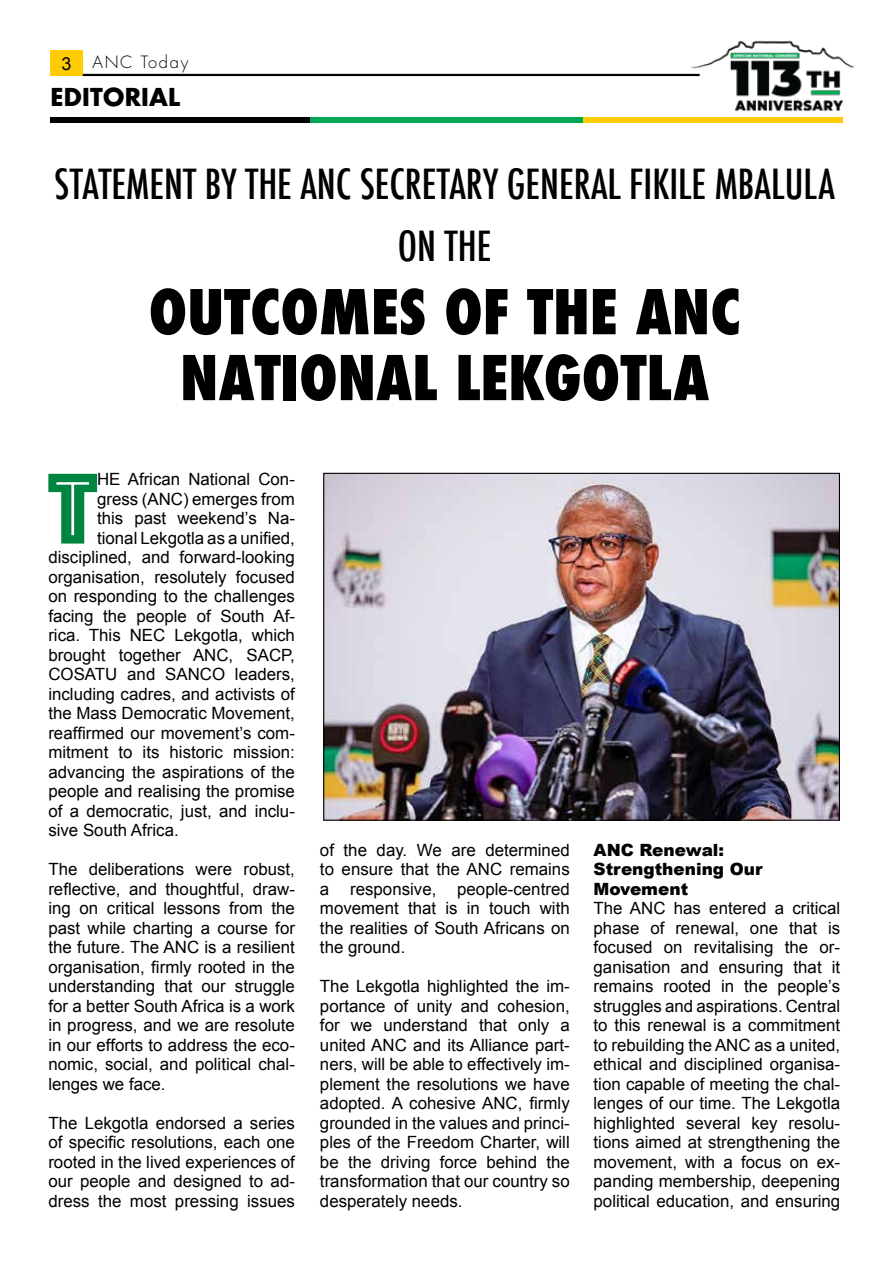
<style>
.page{position:relative;width:893px;height:1263px;background:#fff}
.page>*{position:absolute;margin:0;border:0;box-sizing:border-box;transform-origin:0 0}
.t1{font:104.55px "Phosphate Inline";color:#008541}
.t2{font:800 condensed 60px/65.8px "Futura";color:#000;text-align:center}
.t3{font:500 condensed 40.5px/61.5px "Futura";color:#000;text-align:center}
.t4{font:700 24px "Futura Std";letter-spacing:.01em;color:#000}
.t5{font:16.8px/19.5px "Arial";color:#000;text-align:justify}
.t6{font:900 16.8px/19.5px "Arial";color:#000}
.t7{font:300 16.5px "Futura Std";letter-spacing:.1em;color:#000}
.s1{font-family:"Arial";font-weight:400;font-size:18px}
</style>
<div class="page">
<div style="left:50px;top:51px;width:33px;height:25px;background:#ffcb05"></div>
<div style="left:50px;top:117px;width:260px;height:6px;background:#000"></div>
<div style="left:310px;top:117px;width:273px;height:6px;background:#00a651"></div>
<div style="left:583px;top:117px;width:260px;height:6px;background:#ffcb05"></div>
<hr style="left:83px;top:74px;width:617px;height:2px;background:#000">
<img style="left:684px;top:40px;width:170px;height:72px">
<img style="left:325px;top:475px;width:513px;height:344px">
<p class="t7" style="left:62px;top:52px;width:128px"><span class="s1">3</span> ANC Today</p>
<h3 class="t4" style="left:50px;top:81px;width:131px">EDITORIAL</h3>
<h3 class="t3" style="left:54px;top:154px;width:782px">STATEMENT BY THE ANC SECRETARY GENERAL FIKILE MBALULA<br>ON THE</h3>
<h2 class="t2" style="left:149px;top:279px;width:593px">OUTCOMES OF THE ANC<br>NATIONAL LEKGOTLA</h2>
<h1 class="t1" style="left:48px;top:434px;width:50px">T</h1>
<p class="t5" style="left:97px;top:470px;width:199px">HE African National Con-</p>
<p class="t5" style="left:97px;top:489px;width:199px">gress (ANC) emerges from</p>
<p class="t5" style="left:97px;top:509px;width:199px">this past weekend’s Na-</p>
<p class="t5" style="left:97px;top:528px;width:199px">tional Lekgotla as a unified,</p>
<p class="t5" style="left:48px;top:548px;width:248px">disciplined, and forward-looking</p>
<p class="t5" style="left:48px;top:567px;width:248px">organisation, resolutely focused</p>
<p class="t5" style="left:48px;top:587px;width:248px">on responding to the challenges</p>
<p class="t5" style="left:48px;top:606px;width:248px">facing the people of South Af-</p>
<p class="t5" style="left:48px;top:626px;width:248px">rica. This NEC Lekgotla, which</p>
<p class="t5" style="left:48px;top:645px;width:248px">brought together ANC, SACP,</p>
<p class="t5" style="left:48px;top:665px;width:248px">COSATU and SANCO leaders,</p>
<p class="t5" style="left:48px;top:684px;width:248px">including cadres, and activists of</p>
<p class="t5" style="left:48px;top:704px;width:248px">the Mass Democratic Movement,</p>
<p class="t5" style="left:48px;top:723px;width:248px">reaffirmed our movement’s com-</p>
<p class="t5" style="left:48px;top:743px;width:248px">mitment to its historic mission:</p>
<p class="t5" style="left:48px;top:762px;width:248px">advancing the aspirations of the</p>
<p class="t5" style="left:48px;top:782px;width:248px">people and realising the promise</p>
<p class="t5" style="left:48px;top:801px;width:248px">of a democratic, just, and inclu-</p>
<p class="t5" style="left:48px;top:821px;width:132px">sive South Africa.</p>
<p class="t5" style="left:48px;top:860px;width:248px">The deliberations were robust, reflective, and thoughtful, draw&shy;ing on critical lessons from the past while charting a course for the future. The ANC is a resilient organisation, firmly rooted in the understanding that our struggle for a better South Africa is a work in progress, and we are resolute in our efforts to address the eco&shy;nomic, social, and political chal&shy;lenges we face.</p>
<p class="t5" style="left:48px;top:1113px;width:248px">The Lekgotla endorsed a series of specific resolutions, each one rooted in the lived experiences of our people and designed to ad&shy;dress the most pressing issues</p>
<p class="t5" style="left:320px;top:840px;width:251px">of the day. We are determined to ensure that the ANC remains a responsive, people-centred movement that is in touch with the realities of South Africans on the ground.</p>
<p class="t5" style="left:320px;top:977px;width:251px">The Lekgotla highlighted the im&shy;portance of unity and cohesion, for we understand that only a united ANC and its Alliance part&shy;ners, will be able to effectively im&shy;plement the resolutions we have adopted. A cohesive ANC, firmly grounded in the values and princi&shy;ples of the Freedom Charter, will be the driving force behind the transformation that our country so desperately needs.</p>
<p class="t6" style="left:594px;top:839px;width:171px">ANC Renewal:<br>Strengthening Our<br>Movement</p>
<p class="t5" style="left:594px;top:899px;width:248px">The ANC has entered a critical phase of renewal, one that is focused on revitalising the or&shy;ganisation and ensuring that it remains rooted in the people’s struggles and aspirations. Central to this renewal is a commitment to rebuilding the ANC as a united, ethical and disciplined organisa&shy;tion capable of meeting the chal&shy;lenges of our time. The Lekgotla highlighted several key resolu&shy;tions aimed at strengthening the movement, with a focus on ex&shy;panding membership, deepening political education, and ensuring</p>
</div>
